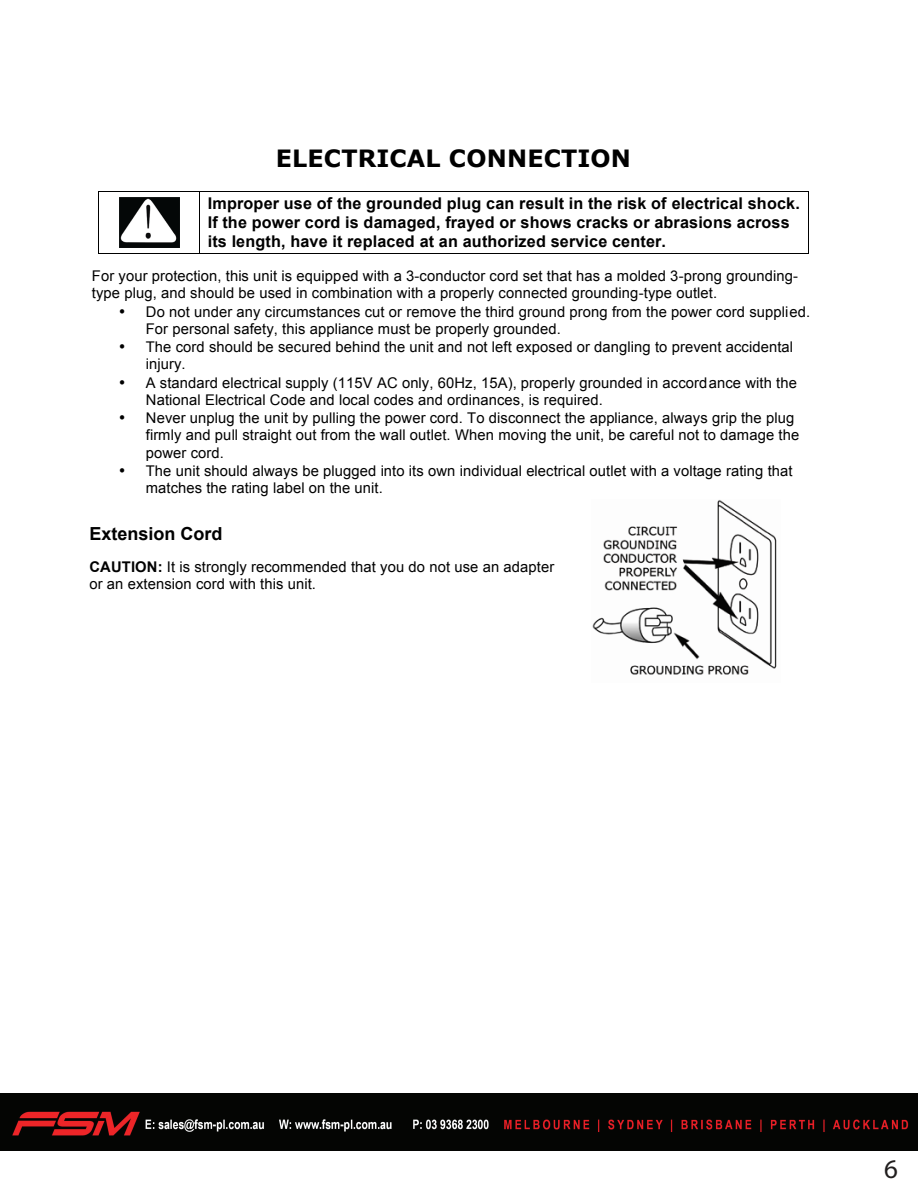
<style>
.page{position:relative;width:918px;height:1188px;background:#fff}
.page>*{position:absolute;margin:0;border:0;box-sizing:border-box;transform-origin:0 0}
.t1{font:27px "Myriad Pro";color:#211e1e}
.t2{font:700 23.7px "Verdana";letter-spacing:.005em;color:#000}
.t3{font:700 18px "Arial";color:#000}
.t4{font:700 16.2px/18.9px "Arial";letter-spacing:.01em;color:#000}
.t5{font:14.7px/17.9px "Arial";letter-spacing:.01em;color:#000}
.s1{font-weight:700}
</style>
<div class="page">
<img style="left:119px;top:198px;width:60px;height:49px">
<hr style="left:99px;top:191px;width:101px;height:1px;background:#000">
<hr style="left:200px;top:191px;width:608px;height:1px;background:#000">
<hr style="left:98px;top:192px;width:1px;height:61px;background:#000">
<hr style="left:99px;top:253px;width:101px;height:1px;background:#000">
<hr style="left:200px;top:192px;width:1px;height:61px;background:#000">
<hr style="left:200px;top:253px;width:608px;height:1px;background:#000">
<hr style="left:808px;top:192px;width:1px;height:61px;background:#000">
<img style="left:592px;top:500px;width:185px;height:175px">
<img style="left:0;top:1094px;width:918px;height:57px">
<h2 class="t2" style="left:276px;top:143px;width:357px">ELECTRICAL CONNECTION</h2>
<p class="t4" style="left:208px;top:195px;width:594px">Improper use of the grounded plug can result in the risk of electrical shock.<br>If the power cord is damaged, frayed or shows cracks or abrasions across its length, have it replaced at an authorized service center.</p>
<p class="t5" style="left:92px;top:267px;width:708px;line-height:17.2px">For your protection, this unit is equipped with a 3-conductor cord set that has a molded 3-prong grounding&shy;type plug, and should be used in combination with a properly connected grounding-type outlet.</p>
<p class="t5" style="left:146px;top:303px;width:666px;line-height:17px">Do not under any circumstances cut or remove the third ground prong from the power cord supplied.<br>For personal safety, this appliance must be properly grounded.</p>
<p class="t5" style="left:146px;top:338px;width:653px">The cord should be secured behind the unit and not left exposed or dangling to prevent accidental injury.<br>A standard electrical supply (115V AC only, 60Hz, 15A), properly grounded in accordance with the National Electrical Code and local codes and ordinances, is required.<br>Never unplug the unit by pulling the power cord. To disconnect the appliance, always grip the plug</p>
<p class="t5" style="left:146px;top:426px;width:655px">firmly and pull straight out from the wall outlet. When moving the unit, be careful not to damage the power cord.<br>The unit should always be plugged into its own individual electrical outlet with a voltage rating that matches the rating label on the unit.</p>
<p class="t3" style="left:89px;top:522px;width:135px">Extension Cord</p>
<p class="t5" style="left:89px;top:558px;width:466px;line-height:17.2px"><span class="s1">CAUTION:</span> It is strongly recommended that you do not use an adapter or an extension cord with this unit.</p>
<h1 class="t1" style="left:884px;top:1152px;width:15px">65</h1>
</div>
